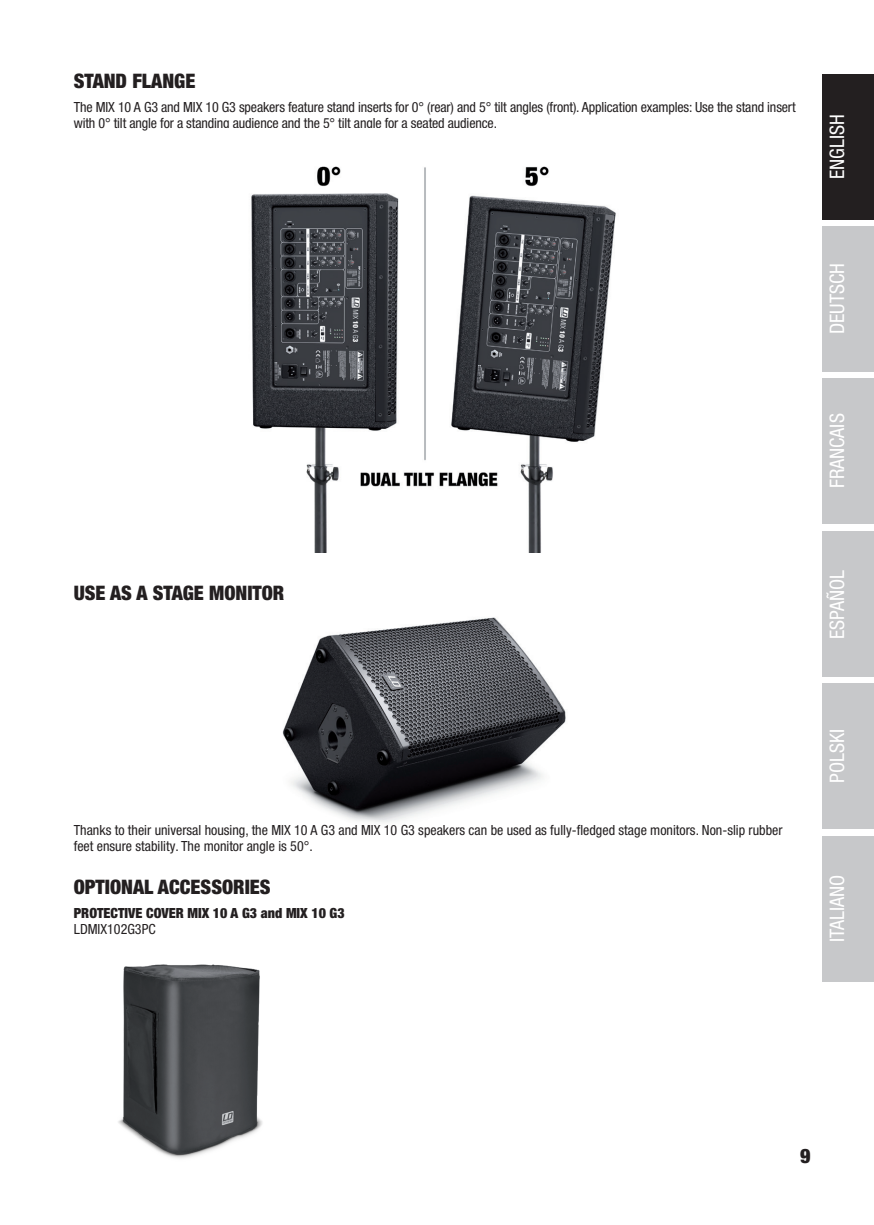
<style>
.page{position:relative;width:874px;height:1225px;background:#fff}
.page>*{position:absolute;margin:0;border:0;box-sizing:border-box;transform-origin:0 0}
.t1{font:900 condensed 20px "Helvetica Neue LT Pro";color:#231f20}
.t2{font:condensed 20px "Helvetica Neue LT Std";color:#fff}
.t3{font:900 condensed 20px "Helvetica Neue LT Std";color:#231f20}
.t4{font:condensed 14px/16px "Helvetica Neue LT Pro";letter-spacing:-.01em;color:#231f20}
.t5{font:900 condensed 14px "Helvetica Neue LT Pro";color:#231f20}
</style>
<div class="page">
<div style="left:821px;top:74px;width:52px;height:145px;background:#231f20"></div>
<div style="left:821px;top:226px;width:52px;height:145px;background:#c7c8ca"></div>
<div style="left:821px;top:378px;width:52px;height:146px;background:#c7c8ca"></div>
<div style="left:821px;top:531px;width:52px;height:146px;background:#c7c8ca"></div>
<div style="left:821px;top:683px;width:52px;height:146px;background:#c7c8ca"></div>
<div style="left:821px;top:836px;width:52px;height:145px;background:#c7c8ca"></div>
<img style="left:282px;top:617px;width:284px;height:206px">
<img style="left:118px;top:964px;width:144px;height:195px">
<img style="left:251px;top:166px;width:365px;height:386px">
<h1 class="t1" style="left:74px;top:69px;width:123px">STAND FLANGE</h1>
<p class="t4" style="left:74px;top:99px;width:723px">The MIX 10 A G3 and MIX 10 G3 speakers feature stand inserts for 0° (rear) and 5° tilt angles (front). Application examples: Use the stand insert with 0° tilt angle for a standing audience and the 5° tilt angle for a seated audience.</p>
<h1 class="t2" style="left:824px;top:179px;width:66px;rotate:-90deg">ENGLISH</h1>
<h1 class="t1" style="left:74px;top:580px;width:212px">USE AS A STAGE MONITOR</h1>
<h1 class="t2" style="left:824px;top:334px;width:73px;rotate:-90deg">DEUTSCH</h1>
<h1 class="t2" style="left:824px;top:488px;width:76px;rotate:-90deg">FRANCAIS</h1>
<h1 class="t2" style="left:825px;top:639px;width:71px;rotate:-90deg">ESPAÑOL</h1>
<p class="t4" style="left:74px;top:822px;width:710px">Thanks to their universal housing, the MIX 10 A G3 and MIX 10 G3 speakers can be used as fully-fledged stage monitors. Non-slip rubber feet ensure stability. The monitor angle is 50°.</p>
<h1 class="t1" style="left:74px;top:875px;width:198px">OPTIONAL ACCESSORIES</h1>
<p class="t5" style="left:74px;top:904px;width:272px">PROTECTIVE COVER MIX 10 A G3 and MIX 10 G3</p>
<p class="t4" style="left:74px;top:921px;width:83px">LDMIX102G3PC</p>
<h1 class="t2" style="left:825px;top:783px;width:55px;rotate:-90deg">POLSKI</h1>
<h1 class="t2" style="left:825px;top:942px;width:69px;rotate:-90deg">ITALIANO</h1>
<h1 class="t3" style="left:799px;top:1143px;width:12px">9</h1>
</div>
